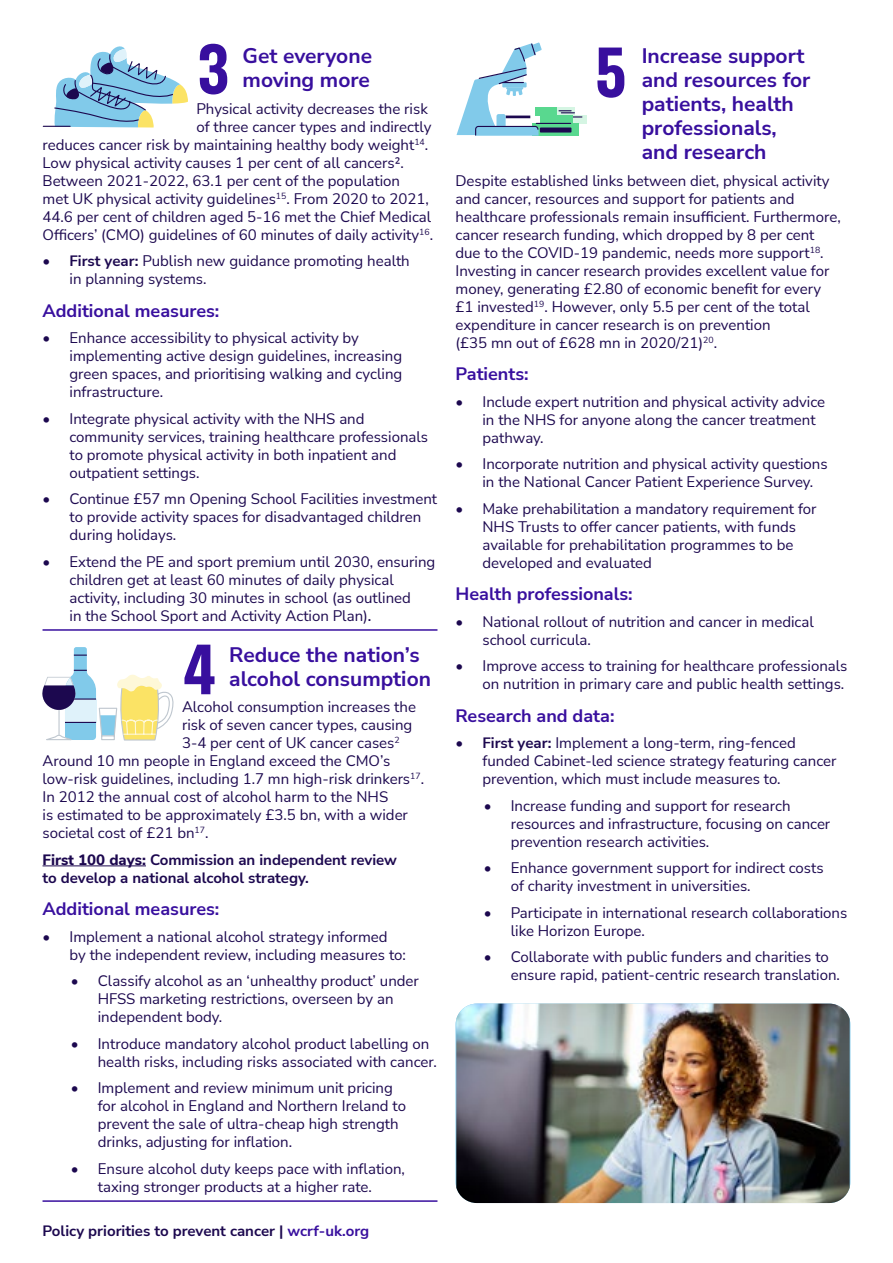
<style>
.page{position:relative;width:893px;height:1263px;background:#fff}
.page>*{position:absolute;margin:0;border:0;box-sizing:border-box;transform-origin:0 0}
.t1{font:700 72px "FS Industrie Cd";color:#380f9e}
.t2{font:700 21px/24px "Nunito Sans";color:#380f9e}
.t3{font:700 18px "Nunito Sans";color:#380f9e}
.t4{font:15px/18px "Nunito Sans";color:#1c084f}
.t5{font:700 15px/18px "Nunito Sans";color:#1c084f}
.s1{font-weight:700}
.s2{font-weight:600}
.s3{font-weight:800}
.s4{color:#380f9e}
</style>
<div class="page">
<hr style="left:43px;top:629px;width:394px;height:2px;background:#380f9e">
<hr style="left:43px;top:865px;width:103px;height:1px;background:#1c084f">
<hr style="left:43px;top:1200px;width:394px;height:2px;background:#380f9e">
<svg style="left:42px;top:46px;width:146px;height:82px"></svg>
<img style="left:456px;top:1003px;width:394px;height:200px">
<svg style="left:42px;top:647px;width:132px;height:94px"></svg>
<div style="left:557px;top:107px;width:18px;height:8px;background:#d5f5e3"></div>
<div style="left:572px;top:115px;width:14px;height:8px;background:#d5f5e3"></div>
<div style="left:533px;top:123px;width:46px;height:13px;background:#59d88f"></div>
<svg style="left:559px;top:110px;width:23px;height:8px"></svg>
<svg style="left:543px;top:128px;width:28px;height:5px"></svg>
<svg style="left:456px;top:42px;width:87px;height:94px"></svg>
<div style="left:536px;top:107px;width:21px;height:8px;background:#59d88f"></div>
<div style="left:540px;top:115px;width:32px;height:8px;background:#59d88f"></div>
<hr style="left:536px;top:123px;width:35px;height:1px;background:#1c084f">
<h1 class="t1" style="left:197px;top:25px;width:34px">3</h1>
<h2 class="t2" style="left:243px;top:43px;width:131px">Get everyone moving more</h2>
<p class="t4" style="left:196px;top:99px;width:233px">Physical activity decreases the risk</p>
<p class="t4" style="left:196px;top:117px;width:236px">of three cancer types and indirectly</p>
<p class="t4" style="left:43px;top:135px;width:387px">reduces cancer risk by maintaining healthy body weight<sup>14</sup>.</p>
<p class="t4" style="left:43px;top:153px;width:363px">Low physical activity causes 1 per cent of all cancers2.</p>
<p class="t4" style="left:43px;top:171px;width:359px">Between 2021-2022, 63.1 per cent of the population</p>
<p class="t4" style="left:43px;top:189px;width:388px">met UK physical activity guidelines<sup>15</sup>. From 2020 to 2021,</p>
<p class="t4" style="left:43px;top:207px;width:390px">44.6 per cent of children aged 5-16 met the Chief Medical</p>
<p class="t4" style="left:43px;top:225px;width:392px">Officers’ (CMO) guidelines of 60 minutes of daily activity<sup>16</sup>.</p>
<p class="t4" style="left:70px;top:251px;width:342px;text-indent:-27px"><span class="s1">• First year:</span> Publish new guidance promoting health in planning systems.</p>
<p class="t3" style="left:43px;top:298px;width:178px">Additional measures:</p>
<p class="t4" style="left:70px;top:328px;width:334px;text-indent:-27px">• Enhance accessibility to physical activity by implementing active design guidelines, increasing green spaces, and prioritising walking and cycling infrastructure.</p>
<p class="t4" style="left:70px;top:409px;width:360px;text-indent:-27px">• Integrate physical activity with the NHS and community services, training healthcare professionals to promote physical activity in both inpatient and outpatient settings.</p>
<p class="t4" style="left:70px;top:489px;width:369px;text-indent:-27px">• Continue £57 mn Opening School Facilities investment to provide activity spaces for disadvantaged children during holidays.</p>
<p class="t4" style="left:70px;top:552px;width:367px;text-indent:-27px">• Extend the PE and sport premium until 2030, ensuring children get at least 60 minutes of daily physical activity, including 30 minutes in school (as outlined<br>in the School Sport and Activity Action Plan)<span class="s2">.</span></p>
<h2 class="t2" style="left:229px;top:642px;width:203px">Reduce the nation’s alcohol consumption</h2>
<p class="t4" style="left:182px;top:697px;width:235px">Alcohol consumption increases the</p>
<p class="t4" style="left:182px;top:715px;width:232px">risk of seven cancer types, causing</p>
<p class="t4" style="left:182px;top:733px;width:219px">3-4 per cent of UK cancer cases<sup>2</sup></p>
<p class="t4" style="left:43px;top:751px;width:349px">Around 10 mn people in England exceed the CMO’s</p>
<p class="t4" style="left:43px;top:769px;width:383px">low-risk guidelines, including 1.7 mn high-risk drinkers<sup>17</sup>.</p>
<p class="t4" style="left:43px;top:787px;width:347px">In 2012 the annual cost of alcohol harm to the NHS</p>
<p class="t4" style="left:43px;top:805px;width:367px">is estimated to be approximately £3.5 bn, with a wider</p>
<p class="t4" style="left:43px;top:823px;width:167px">societal cost of £21 bn<sup>17</sup>.</p>
<p class="t5" style="left:43px;top:850px;width:356px"><span class="s3">First 100 days:</span> Commission an independent review to develop a national alcohol strategy.</p>
<p class="t3" style="left:43px;top:896px;width:178px">Additional measures:</p>
<p class="t4" style="left:70px;top:927px;width:338px;text-indent:-27px">• Implement a national alcohol strategy informed by the independent review, including measures to:</p>
<p class="t4" style="left:98px;top:971px;width:323px;text-indent:-27px">• Classify alcohol as an ‘unhealthy product’ under<br>HFSS marketing restrictions, overseen by an independent body.</p>
<p class="t4" style="left:98px;top:1034px;width:341px;text-indent:-27px">• Introduce mandatory alcohol product labelling on health risks, including risks associated with cancer.</p>
<p class="t4" style="left:98px;top:1078px;width:310px;text-indent:-27px">• Implement and review minimum unit pricing for alcohol in England and Northern Ireland to prevent the sale of ultra-cheap high strength drinks, adjusting for inflation.</p>
<p class="t4" style="left:71px;top:1159px;width:336px;text-align:center">• Ensure alcohol duty keeps pace with inflation, taxing stronger products at a higher rate.</p>
<h1 class="t1" style="left:183px;top:625px;width:35px">4</h1>
<p class="t5" style="left:43px;top:1221px;width:328px">Policy priorities to prevent cancer | <span class="s4">wcrf-uk.org</span></p>
<h1 class="t1" style="left:595px;top:28px;width:33px">5</h1>
<h2 class="t2" style="left:642px;top:43px;width:170px">Increase support and resources for patients, health professionals, and research</h2>
<p class="t4" style="left:455px;top:171px;width:387px">Despite established links between diet, physical activity and cancer, resources and support for patients and healthcare professionals remain insufficient. Furthermore, cancer research funding, which dropped by 8 per cent due to the COVID-19 pandemic, needs more support<sup>18</sup>.<br>Investing in cancer research provides excellent value for money, generating £2.80 of economic benefit for every £1 invested<sup>19</sup>. However, only 5.5 per cent of the total expenditure in cancer research is on prevention<br>(£35 mn out of £628 mn in 2020/21)<sup>20</sup>.</p>
<p class="t3" style="left:455px;top:361px;width:75px">Patients:</p>
<p class="t4" style="left:482px;top:392px;width:344px;text-indent:-27px">• Include expert nutrition and physical activity advice in the NHS for anyone along the cancer treatment pathway.</p>
<p class="t4" style="left:482px;top:454px;width:347px;text-indent:-27px">• Incorporate nutrition and physical activity questions in the National Cancer Patient Experience Survey.</p>
<p class="t4" style="left:482px;top:499px;width:335px;text-indent:-27px">• Make prehabilitation a mandatory requirement for NHS Trusts to offer cancer patients, with funds available for prehabilitation programmes to be developed and evaluated</p>
<p class="t3" style="left:455px;top:581px;width:179px">Health professionals:</p>
<p class="t4" style="left:482px;top:612px;width:333px;text-indent:-27px">• National rollout of nutrition and cancer in medical school curricula.</p>
<p class="t4" style="left:455px;top:656px;width:393px;text-align:right">• Improve access to training for healthcare professionals on nutrition in primary care and public health settings.</p>
<p class="t3" style="left:455px;top:703px;width:160px">Research and data:</p>
<p class="t4" style="left:482px;top:733px;width:355px;text-indent:-27px"><span class="s1">• First year:</span> Implement a long-term, ring-fenced funded Cabinet-led science strategy featuring cancer prevention, which must include measures to.</p>
<p class="t4" style="left:511px;top:796px;width:321px;text-indent:-27px">• Increase funding and support for research resources and infrastructure, focusing on cancer prevention research activities.</p>
<p class="t4" style="left:511px;top:858px;width:314px;text-indent:-27px">• Enhance government support for indirect costs of charity investment in universities.</p>
<p class="t4" style="left:511px;top:903px;width:338px;text-indent:-27px">• Participate in international research collaborations like Horizon Europe.</p>
<p class="t4" style="left:511px;top:947px;width:331px;text-indent:-27px">• Collaborate with public funders and charities to ensure rapid, patient-centric research translation.</p>
</div>
